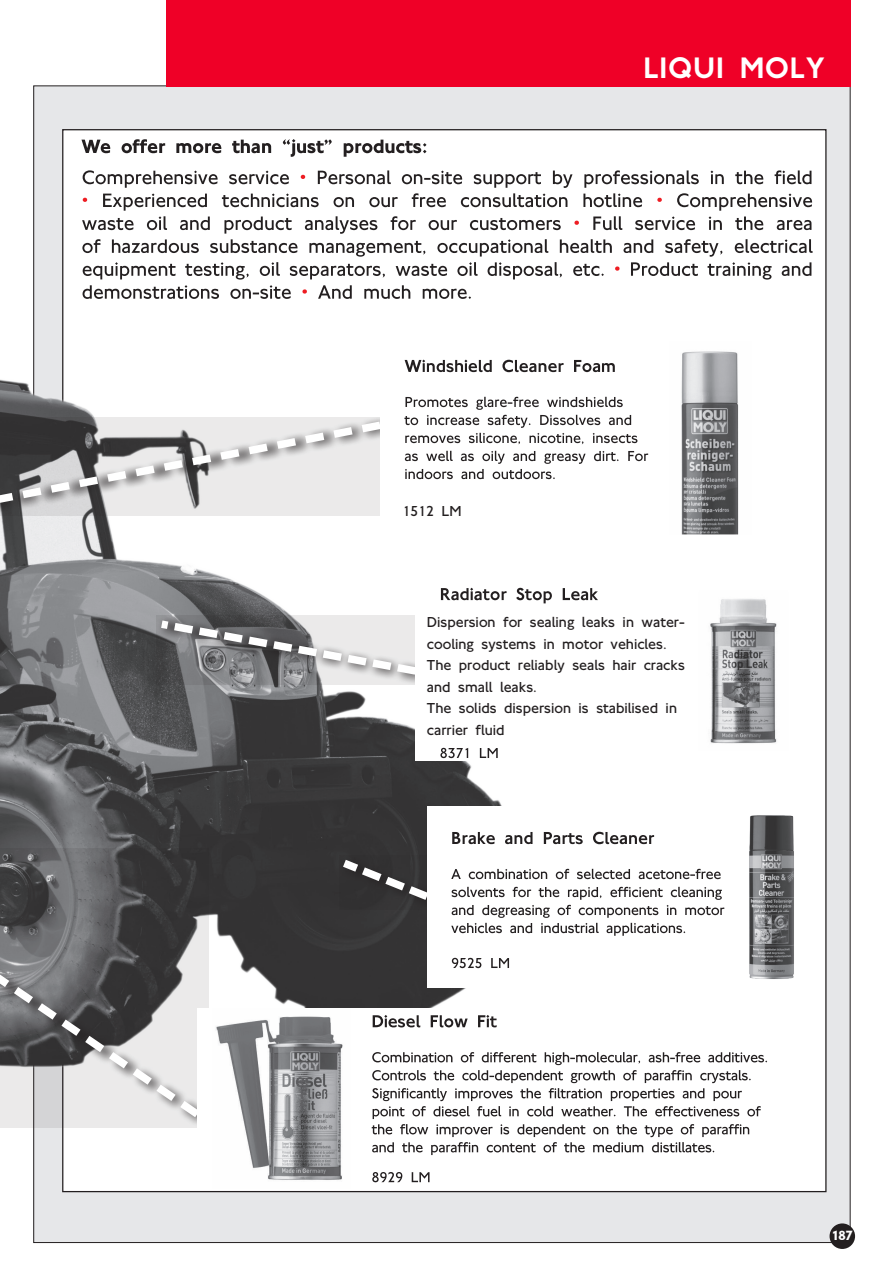
<style>
.page{position:relative;width:893px;height:1263px;background:#fff}
.page>*{position:absolute;margin:0;border:0;box-sizing:border-box;transform-origin:0 0}
.t1{font:30.75px "NJ Medium Normal";letter-spacing:.03em;color:#fff}
.t2{font:15px/21.5px "NJ Light Normal";color:#231f20}
.t3{font:13.8px "NJ Bold Normal";color:#fff}
</style>
<div class="page">
<div style="left:34px;top:86px;width:816px;height:1156px;background:#e6e7e9"></div>
<div style="left:63px;top:130px;width:763px;height:1061px;background:#fff"></div>
<div style="left:166px;top:0;width:685px;height:87px;background:#ef0027"></div>
<img style="left:0;top:284px;width:502px;height:724px">
<div style="left:156px;top:616px;width:271px;height:69px;background:#231f20;opacity:.75"></div>
<svg style="left:153px;top:615px;width:262px;height:65px;background:#a2a2a3"></svg>
<div style="left:0;top:417px;width:391px;height:98px;background:#231f20;opacity:.75"></div>
<svg style="left:0;top:416px;width:380px;height:94px;background:#bcbbbb"></svg>
<div style="left:339px;top:856px;width:100px;height:54px;background:#333233"></div>
<svg style="left:335px;top:853px;width:92px;height:53px"></svg>
<svg style="left:0;top:844px;width:208px;height:280px;background:#818182"></svg>
<div style="left:380px;top:334px;width:383px;height:201px;background:#fff"></div>
<div style="left:415px;top:579px;width:383px;height:182px;background:#fff"></div>
<div style="left:427px;top:806px;width:383px;height:182px;background:#fff"></div>
<img style="left:669px;top:351px;width:125px;height:628px">
<div style="left:197px;top:1008px;width:597px;height:171px;background:#fff"></div>
<img style="left:216px;top:1016px;width:127px;height:164px">
<svg style="left:81px;top:139px;width:345px;height:18px"></svg>
<svg style="left:82px;top:170px;width:731px;height:129px"></svg>
<svg style="left:405px;top:360px;width:210px;height:12px"></svg>
<svg style="left:404px;top:397px;width:233px;height:47px"></svg>
<svg style="left:405px;top:451px;width:243px;height:28px"></svg>
<svg style="left:441px;top:588px;width:157px;height:15px"></svg>
<svg style="left:440px;top:748px;width:58px;height:10px"></svg>
<svg style="left:452px;top:832px;width:202px;height:12px"></svg>
<svg style="left:451px;top:869px;width:270px;height:10px"></svg>
<svg style="left:451px;top:887px;width:273px;height:49px"></svg>
<svg style="left:452px;top:958px;width:57px;height:10px"></svg>
<svg style="left:373px;top:1015px;width:124px;height:12px"></svg>
<svg style="left:372px;top:1052px;width:395px;height:103px"></svg>
<svg style="left:372px;top:1172px;width:58px;height:10px"></svg>
<div style="left:829px;top:1223px;width:26px;height:26px;background:#231f20;border-radius:50%"></div>
<p class="t2" style="left:403px;top:500px;width:60px">1512 LM</p>
<h1 class="t1" style="left:643px;top:45px;width:183px">LIQUI MOLY</h1>
<p class="t2" style="left:427px;top:611px;width:259px">Dispersion for sealing leaks in water&shy;cooling systems in motor vehicles.<br>The product reliably seals hair cracks and small leaks.</p>
<p class="t2" style="left:427px;top:697px;width:252px">The solids dispersion is stabilised in carrier fluid</p>
<p class="t3" style="left:832px;top:1225px;width:22px">187</p>
</div>
